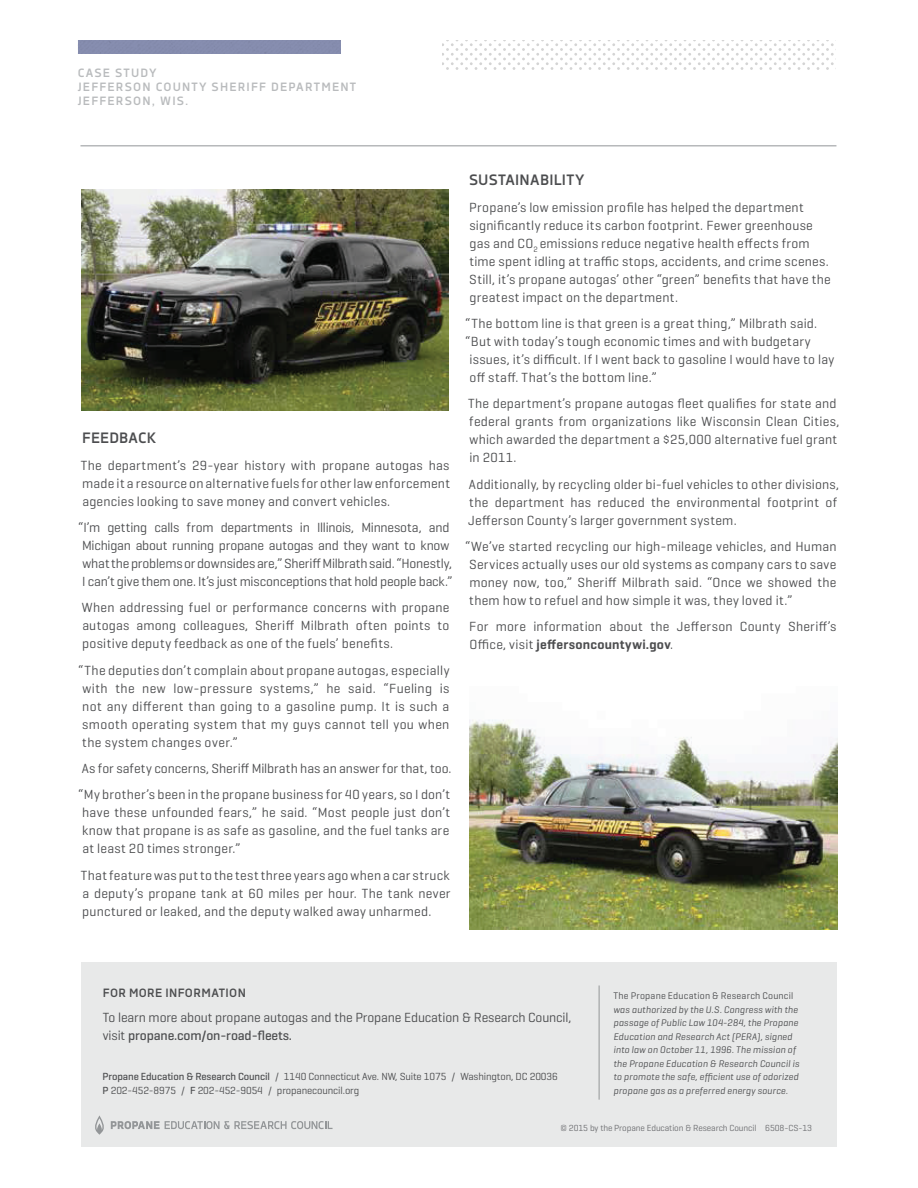
<style>
.page{position:relative;width:918px;height:1188px;background:#fff}
.page>*{position:absolute;margin:0;border:0;box-sizing:border-box;transform-origin:0 0}
.t1{font:700 15px "Decima Nova";letter-spacing:.015em;color:#4c4d4f}
.t2{font:13.5px/18px "Geogrotesque";letter-spacing:.015em;color:#4c4d4f;text-align:justify}
.t3{font:13.5px/18px "Geogrotesque";letter-spacing:-.015em;color:#4c4d4f}
.t4{font:13.5px/18px "Geogrotesque";letter-spacing:-.01em;color:#4c4d4f}
.t5{font:700 12px/14.4px "Decima Nova";letter-spacing:.1em;color:#b9bbbd}
.t6{font:700 12px "Decima Nova";letter-spacing:.03em;color:#4c4d4f}
.t7{font:10.5px/13.5px "Geogrotesque";letter-spacing:-.01em;color:#4c4d4f}
.t8{font:italic 9.75px/13.5px "Geogrotesque";letter-spacing:.015em;color:#4c4d4f}
.t9{font:9.75px "Geogrotesque";letter-spacing:.025em;color:#4c4d4f}
.t10{font:9px "Geogrotesque";letter-spacing:-.01em;color:#6d6e71}
.s1{font-weight:600}
.s2{font-weight:500}
</style>
<div class="page">
<svg style="left:442px;top:40px;width:394px;height:30px"></svg>
<div style="left:81px;top:962px;width:756px;height:185px;background:#e8e9e9"></div>
<hr style="left:599px;top:986px;width:1px;height:114px;background:#939698">
<svg style="left:111px;top:1121px;width:222px;height:8px"></svg>
<svg style="left:95px;top:1116px;width:9px;height:19px"></svg>
<img style="left:81px;top:189px;width:368px;height:221px">
<img style="left:470px;top:720px;width:367px;height:209px">
<hr style="left:80px;top:145px;width:756px;height:1px;background:#939698">
<p class="t5" style="left:78px;top:65px;width:280px">CASE STUDY<br>JEFFERSON COUNTY SHERIFF DEPARTMENT<br>JEFFERSON, WIS.</p>
<p class="t1" style="left:82px;top:429px;width:76px">FEEDBACK</p>
<p class="t2" style="left:81px;top:456px;width:371px">The department’s 29-year history with propane autogas has made it a resource on alternative fuels for other law enforcement agencies looking to save money and convert vehicles.</p>
<p class="t3" style="left:78px;top:518px;width:376px">“I’m getting calls from departments in Illinois, Minnesota, and Michigan about running propane autogas and they want to know what the problems or downsides are,” Sheriff Milbrath said. “Honestly, I can’t give them one. It’s just misconceptions that hold people back.”</p>
<p class="t2" style="left:82px;top:598px;width:369px">When addressing fuel or performance concerns with propane autogas among colleagues, Sheriff Milbrath often points to positive deputy feedback as one of the fuels’ benefits.</p>
<p class="t2" style="left:82px;top:661px;width:369px;text-indent:-4px">“The deputies don’t complain about propane autogas, especially with the new low-pressure systems,” he said. “Fueling is not any different than going to a gasoline pump. It is such a smooth operating system that my guys cannot tell you when the system changes over.”</p>
<p class="t2" style="left:78px;top:755px;width:375px;line-height:26.4px">As for safety concerns, Sheriff Milbrath has an answer for that, too. “My brother’s been in the propane business for 40 years, so I don’t</p>
<p class="t2" style="left:82px;top:803px;width:369px">have these unfounded fears,” he said. “Most people just don’t know that propane is as safe as gasoline, and the fuel tanks are at least 20 times stronger.”</p>
<p class="t2" style="left:81px;top:866px;width:371px">That feature was put to the test three years ago when a car struck a deputy’s propane tank at 60 miles per hour. The tank never punctured or leaked, and the deputy walked away unharmed.</p>
<p class="t1" style="left:469px;top:171px;width:117px">SUSTAINABILITY</p>
<p class="t2" style="left:469px;top:198px;width:363px;text-align:left">Propane’s low emission profile has helped the department significantly reduce its carbon footprint. Fewer greenhouse gas and CO<sub>2</sub> emissions reduce negative health effects from time spent idling at traffic stops, accidents, and crime scenes.<br>Still, it’s propane autogas’ other “green” benefits that have the greatest impact on the department.</p>
<p class="t2" style="left:465px;top:314px;width:353px">“The bottom line is that green is a great thing,” Milbrath said.</p>
<p class="t2" style="left:465px;top:332px;width:347px">“But with today’s tough economic times and with budgetary</p>
<p class="t2" style="left:469px;top:350px;width:367px">issues, it’s difficult. If I went back to gasoline I would have to lay</p>
<p class="t2" style="left:470px;top:368px;width:189px">off staff. That’s the bottom line.”</p>
<p class="t2" style="left:468px;top:394px;width:373px;text-align:left">The department’s propane autogas fleet qualifies for state and federal grants from organizations like Wisconsin Clean Cities, which awarded the department a $25,000 alternative fuel grant in 2011.</p>
<p class="t2" style="left:468px;top:475px;width:373px;text-align:left">Additionally, by recycling older bi-fuel vehicles to other divisions, the department has reduced the environmental footprint of<br>Jefferson County’s larger government system.</p>
<p class="t2" style="left:465px;top:537px;width:373px">“We’ve started recycling our high-mileage vehicles, and Human Services actually uses our old systems as company cars to save money now, too,” Sheriff Milbrath said. “Once we showed the them how to refuel and how simple it was, they loved it.”</p>
<p class="t2" style="left:469px;top:617px;width:369px">For more information about the Jefferson County Sheriff’s<br>Office, visit <span class="s1">jeffersoncountywi.gov</span>.</p>
<p class="t6" style="left:103px;top:986px;width:145px">FOR MORE INFORMATION</p>
<p class="t4" style="left:103px;top:1008px;width:470px">To learn more about propane autogas and the Propane Education &amp; Research Council, visit <span class="s2">propane.com/on-road-fleets.</span></p>
<p class="t9" style="left:613px;top:990px;width:181px">The Propane Education &amp; Research Council</p>
<p class="t8" style="left:613px;top:1002px;width:187px">was authorized by the U.S. Congress with the passage of Public Law 104-284, the Propane Education and Research Act (PERA), signed into law on October 11, 1996. The mission of the Propane Education &amp; Research Council is to promote the safe, efficient use of odorized propane gas as a preferred energy source.</p>
<p class="t10" style="left:561px;top:1122px;width:253px">© 2015 by the Propane Education &amp; Research Council 6508-CS-13</p>
<p class="t7" style="left:103px;top:1070px;width:457px"><span class="s2">Propane Education &amp; Research Council</span> / 1140 Connecticut Ave. NW, Suite 1075 / Washington, DC 20036<br><span class="s2">P</span> 202-452-8975 / <span class="s2">F</span> 202-452-9054 / propanecouncil.org</p>
</div>
